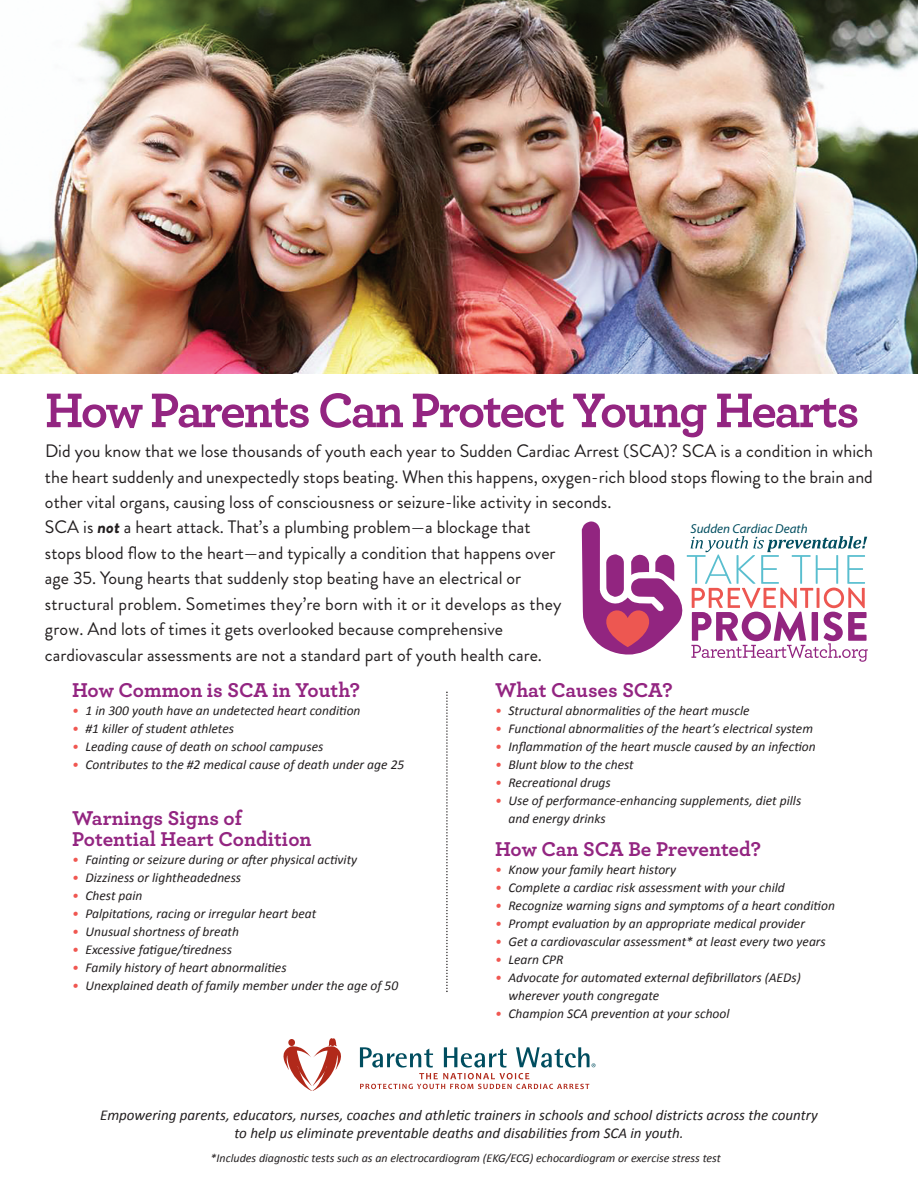
<style>
.page{position:relative;width:918px;height:1188px;background:#fff}
.page>*{position:absolute;margin:0;border:0;box-sizing:border-box;transform-origin:0 0}
.t1{font:700 51px "Archer";letter-spacing:-.04em;color:#932581}
.t2{font:700 21px/21px "Archer";color:#932581}
.t3{font:18px/25.5px "Brandon Grotesque";color:#231f20}
.t4{font:italic 15px/18px "Calibri";color:#231f20;text-align:center}
.t5{font:italic 13.5px/18px "Calibri";color:#231f20}
.t6{font:italic 13.05px "Myriad Pro";color:#004d5f}
.t7{font:italic 12px "Calibri";color:#231f20}
.s1{font-weight:700;font-style:italic}
.s2{color:#f05751}
</style>
<div class="page">
<svg style="left:582px;top:521px;width:286px;height:141px"></svg>
<svg style="left:284px;top:1038px;width:57px;height:53px"></svg>
<svg style="left:360px;top:1047px;width:236px;height:42px"></svg>
<svg style="left:446px;top:692px;width:2px;height:300px"></svg>
<img style="left:0;top:0;width:918px;height:374px">
<h1 class="t1" style="left:45px;top:394px;width:816px">How Parents Can Protect Young Hearts</h1>
<p class="t3" style="left:45px;top:441px;width:830px">Did you know that we lose thousands of youth each year to Sudden Cardiac Arrest (SCA)? SCA is a condition in which the heart suddenly and unexpectedly stops beating. When this happens, oxygen-rich blood stops flowing to the brain and other vital organs, causing loss of consciousness or seizure-like activity in seconds.<br>SCA is <span class="s1">not</span> a heart attack. That’s a plumbing problem—a blockage that<br>stops blood flow to the heart—and typically a condition that happens over<br>age 35. Young hearts that suddenly stop beating have an electrical or<br>structural problem. Sometimes they’re born with it or it develops as they<br>grow. And lots of times it gets overlooked because comprehensive<br>cardiovascular assessments are not a standard part of youth health care.</p>
<p class="t6" style="left:691px;top:524px;width:119px">Sudden Cardiac Death</p>
<h2 class="t2" style="left:72px;top:682px;width:289px">How Common is SCA in Youth?</h2>
<p class="t5" style="left:72px;top:703px;width:290px"><span class="s2">•</span> 1 in 300 youth have an undetected heart condition</p>
<p class="t5" style="left:72px;top:721px;width:164px"><span class="s2">•</span> #1 killer of student athletes</p>
<p class="t5" style="left:72px;top:739px;width:253px"><span class="s2">•</span> Leading cause of death on school campuses</p>
<p class="t5" style="left:72px;top:757px;width:334px"><span class="s2">•</span> Contributes to the #2 medical cause of death under age 25</p>
<h2 class="t2" style="left:72px;top:810px;width:241px">Warnings Signs of<br>Potential Heart Condition</h2>
<p class="t5" style="left:72px;top:852px;width:287px"><span class="s2">•</span> Fainting or seizure during or after physical activity</p>
<p class="t5" style="left:72px;top:870px;width:171px"><span class="s2">•</span> Dizziness or lightheadedness</p>
<p class="t5" style="left:72px;top:888px;width:72px"><span class="s2">•</span> Chest pain</p>
<p class="t5" style="left:72px;top:906px;width:246px"><span class="s2">•</span> Palpitations, racing or irregular heart beat</p>
<p class="t5" style="left:72px;top:924px;width:169px"><span class="s2">•</span> Unusual shortness of breath</p>
<p class="t5" style="left:72px;top:942px;width:162px"><span class="s2">•</span> Excessive fatigue/tiredness</p>
<p class="t5" style="left:72px;top:960px;width:216px"><span class="s2">•</span> Family history of heart abnormalities</p>
<p class="t5" style="left:72px;top:978px;width:328px"><span class="s2">•</span> Unexplained death of family member under the age of 50</p>
<h2 class="t2" style="left:495px;top:682px;width:179px">What Causes SCA?</h2>
<p class="t5" style="left:495px;top:703px;width:256px"><span class="s2">•</span> Structural abnormalities of the heart muscle</p>
<p class="t5" style="left:495px;top:721px;width:320px"><span class="s2">•</span> Functional abnormalities of the heart’s electrical system</p>
<p class="t5" style="left:495px;top:739px;width:322px"><span class="s2">•</span> Inflammation of the heart muscle caused by an infection</p>
<p class="t5" style="left:495px;top:757px;width:140px"><span class="s2">•</span> Blunt blow to the chest</p>
<p class="t5" style="left:495px;top:775px;width:117px"><span class="s2">•</span> Recreational drugs</p>
<p class="t5" style="left:509px;top:793px;width:294px;text-indent:-14px"><span class="s2">•</span> Use of performance-enhancing supplements, diet pills and energy drinks</p>
<h2 class="t2" style="left:495px;top:841px;width:268px">How Can SCA Be Prevented?</h2>
<p class="t5" style="left:495px;top:862px;width:183px"><span class="s2">•</span> Know your family heart history</p>
<p class="t5" style="left:495px;top:880px;width:291px"><span class="s2">•</span> Complete a cardiac risk assessment with your child</p>
<p class="t5" style="left:495px;top:898px;width:342px"><span class="s2">•</span> Recognize warning signs and symptoms of a heart condition</p>
<p class="t5" style="left:495px;top:916px;width:312px"><span class="s2">•</span> Prompt evaluation by an appropriate medical provider</p>
<p class="t5" style="left:495px;top:934px;width:332px"><span class="s2">•</span> Get a cardiovascular assessment* at least every two years</p>
<p class="t5" style="left:495px;top:952px;width:70px"><span class="s2">•</span> Learn CPR</p>
<p class="t5" style="left:509px;top:970px;width:294px;text-indent:-14px"><span class="s2">•</span> Advocate for automated external defibrillators (AEDs) wherever youth congregate</p>
<p class="t5" style="left:495px;top:1006px;width:236px"><span class="s2">•</span> Champion SCA prevention at your school</p>
<p class="t4" style="left:100px;top:1108px;width:719px">Empowering parents, educators, nurses, coaches and athletic trainers in schools and school districts across the country to help us eliminate preventable deaths and disabilities from SCA in youth.</p>
<p class="t7" style="left:211px;top:1153px;width:512px">*Includes diagnostic tests such as an electrocardiogram (EKG/ECG) echocardiogram or exercise stress test</p>
</div>
